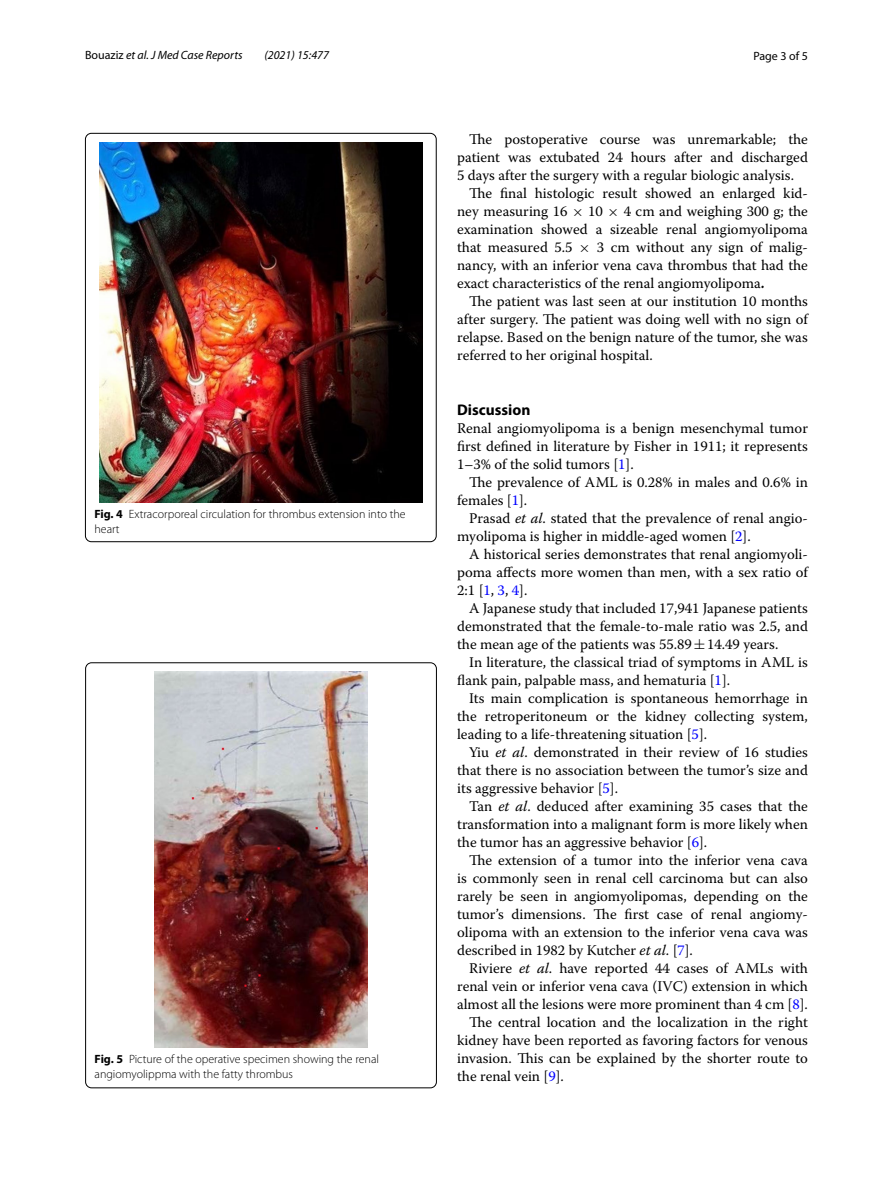
<style>
.page{position:relative;width:893px;height:1187px;background:#fff}
.page>*{position:absolute;margin:0;border:0;box-sizing:border-box;transform-origin:0 0}
.t1{font:700 15.45px "Myriad Pro";color:#000}
.t2{font:14.7px/18px "Warnock Pro";color:#000;text-align:justify}
.t3{font:300 12px/15px "Myriad Pro";color:#000}
.t4{font:italic 12px "Myriad Pro";color:#000}
.t5{font:12px "Myriad Pro";color:#000}
.s1{font-style:normal}
.s2{font-weight:700}
.s3{font-family:"MTSY"}
.s4{color:#00f}
.s5{font-style:italic}
</style>
<div class="page">
<img style="left:99px;top:142px;width:323px;height:360px">
<div style="left:85px;top:133px;width:351px;height:409px;border:1px solid #000;border-radius:6px"></div>
<img style="left:155px;top:671px;width:212px;height:376px">
<div style="left:85px;top:662px;width:352px;height:425px;border:1px solid #000;border-radius:6px"></div>
<p class="t4" style="left:85px;top:48px;width:159px"><span class="s1">Bouaziz</span> et al. J Med Case Reports</p>
<p class="t4" style="left:264px;top:48px;width:66px">(2021) 15:477</p>
<p class="t5" style="left:753px;top:48px;width:56px">Page 3 of 5</p>
<p class="t3" style="left:94px;top:506px;width:313px"><span class="s2">Fig. 4</span> Extracorporeal circulation for thrombus extension into the heart</p>
<p class="t3" style="left:95px;top:1051px;width:286px"><span class="s2">Fig. 5</span> Picture of the operative specimen showing the renal angiomyolippma with the fatty thrombus</p>
<p class="t2" style="left:469px;top:130px;width:340px">The postoperative course was unremarkable; the</p>
<p class="t2" style="left:457px;top:148px;width:352px">patient was extubated 24 hours after and discharged</p>
<p class="t2" style="left:457px;top:166px;width:339px">5 days after the surgery with a regular biologic analysis.</p>
<p class="t2" style="left:469px;top:184px;width:340px">The final histologic result showed an enlarged kid-</p>
<p class="t2" style="left:457px;top:202px;width:352px">ney measuring 16 <span class="s3">×</span> 10 <span class="s3">×</span> 4 cm and weighing 300 g; the</p>
<p class="t2" style="left:457px;top:220px;width:352px">examination showed a sizeable renal angiomyolipoma</p>
<p class="t2" style="left:457px;top:238px;width:352px">that measured 5.5 <span class="s3">×</span> 3 cm without any sign of malig-</p>
<p class="t2" style="left:457px;top:256px;width:352px">nancy, with an inferior vena cava thrombus that had the</p>
<p class="t2" style="left:457px;top:274px;width:309px">exact characteristics of the renal angiomyolipoma<span class="s2">.</span></p>
<p class="t2" style="left:469px;top:292px;width:340px">The patient was last seen at our institution 10 months</p>
<p class="t2" style="left:457px;top:310px;width:352px">after surgery. The patient was doing well with no sign of</p>
<p class="t2" style="left:457px;top:328px;width:352px">relapse. Based on the benign nature of the tumor, she was</p>
<p class="t2" style="left:457px;top:346px;width:197px">referred to her original hospital.</p>
<p class="t1" style="left:457px;top:399px;width:75px">Discussion</p>
<p class="t2" style="left:457px;top:418px;width:352px">Renal angiomyolipoma is a benign mesenchymal tumor first defined in literature by Fisher in 1911; it represents 1–3% of the solid tumors [<span class="s4">1</span>].</p>
<p class="t2" style="left:457px;top:472px;width:352px;text-indent:12px">The prevalence of AML is 0.28% in males and 0.6% in females [<span class="s4">1</span>].</p>
<p class="t2" style="left:457px;top:508px;width:352px;text-indent:12px">Prasad <span class="s5">et al</span>. stated that the prevalence of renal angio&shy;myolipoma is higher in middle-aged women [<span class="s4">2</span>].</p>
<p class="t2" style="left:457px;top:544px;width:352px;text-indent:12px">A historical series demonstrates that renal angiomyoli&shy;poma affects more women than men, with a sex ratio of 2:1 [<span class="s4">1</span>, <span class="s4">3</span>, <span class="s4">4</span>].</p>
<p class="t2" style="left:457px;top:598px;width:352px;text-indent:12px">A Japanese study that included 17,941 Japanese patients demonstrated that the female-to-male ratio was 2.5, and the mean age of the patients was 55.89<span class="s3">±</span>14.49 years.</p>
<p class="t2" style="left:457px;top:652px;width:352px;text-indent:12px">In literature, the classical triad of symptoms in AML is flank pain, palpable mass, and hematuria [<span class="s4">1</span>].</p>
<p class="t2" style="left:457px;top:688px;width:352px;text-indent:12px">Its main complication is spontaneous hemorrhage in the retroperitoneum or the kidney collecting system, leading to a life-threatening situation [<span class="s4">5</span>].</p>
<p class="t2" style="left:457px;top:742px;width:352px;text-indent:12px">Yiu <span class="s5">et al</span>. demonstrated in their review of 16 studies that there is no association between the tumor’s size and its aggressive behavior [<span class="s4">5</span>].</p>
<p class="t2" style="left:457px;top:796px;width:352px;text-indent:12px">Tan <span class="s5">et al</span>. deduced after examining 35 cases that the transformation into a malignant form is more likely when the tumor has an aggressive behavior [<span class="s4">6</span>].</p>
<p class="t2" style="left:457px;top:850px;width:352px;text-indent:12px">The extension of a tumor into the inferior vena cava is commonly seen in renal cell carcinoma but can also rarely be seen in angiomyolipomas, depending on the tumor’s dimensions. The first case of renal angiomy&shy;olipoma with an extension to the inferior vena cava was described in 1982 by Kutcher <span class="s5">et al</span>. [<span class="s4">7</span>].</p>
<p class="t2" style="left:469px;top:958px;width:340px">Riviere <span class="s5">et al</span>. have reported 44 cases of AMLs with</p>
<p class="t2" style="left:457px;top:976px;width:352px">renal vein or inferior vena cava (IVC) extension in which</p>
<p class="t2" style="left:457px;top:994px;width:352px">almost all the lesions were more prominent than 4 cm [<span class="s4">8</span>].</p>
<p class="t2" style="left:469px;top:1012px;width:340px">The central location and the localization in the right</p>
<p class="t2" style="left:457px;top:1030px;width:352px">kidney have been reported as favoring factors for venous</p>
<p class="t2" style="left:457px;top:1048px;width:352px">invasion. This can be explained by the shorter route to</p>
<p class="t2" style="left:457px;top:1066px;width:108px">the renal vein [<span class="s4">9</span>].</p>
</div>
